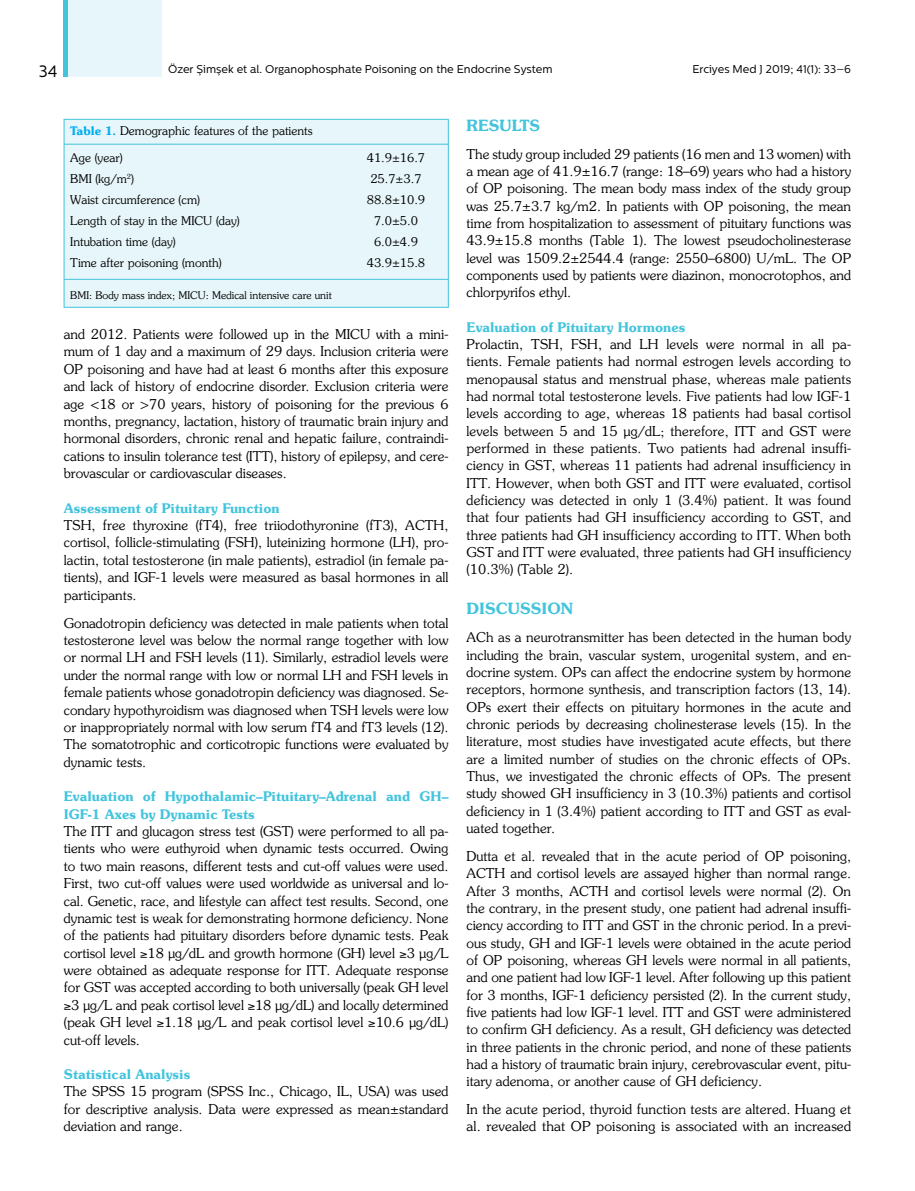
<style>
.page{position:relative;width:915px;height:1191px;background:#fff}
.page>*{position:absolute;margin:0;border:0;box-sizing:border-box;transform-origin:0 0}
.t1{font:16.5px "Centrale Sans";color:#000}
.t2{font:700 15.75px "Souvenir";color:#42c4dd}
.t3{font:13.5px/17.2px "Souvenir";color:#000;text-align:justify}
.t4{font:700 13.5px/17.4px "Souvenir";color:#42c4dd}
.t5{font:12px "Souvenir";color:#000}
.t6{font:11.25px "Centrale Sans";color:#000}
.t7{font:10.5px "Souvenir";color:#000}
.s1{font-weight:700;color:#00aeef}
</style>
<div class="page">
<div style="left:64px;top:0;width:98px;height:77px;background:#e7f6fa"></div>
<hr style="left:64px;top:0;width:4px;height:77px;background:#42c4dd">
<div style="left:64px;top:119px;width:384px;height:188px;background:#e7f6fa;border:1px solid #42c4dd"></div>
<hr style="left:64px;top:279px;width:384px;height:1px;background:#42c4dd">
<hr style="left:64px;top:144px;width:384px;height:1px;background:#42c4dd">
<p class="t1" style="left:39px;top:61px;width:20px">34</p>
<p class="t6" style="left:168px;top:62px;width:386px">Özer Şimşek et al. Organophosphate Poisoning on the Endocrine System</p>
<p class="t6" style="left:692px;top:62px;width:160px">Erciyes Med J 2019; 41(1): 33–6</p>
<p class="t5" style="left:70px;top:123px;width:244px"><span class="s1">Table 1.</span> Demographic features of the patients</p>
<p class="t5" style="left:70px;top:151px;width:54px">Age (year)</p>
<p class="t5" style="left:366px;top:151px;width:60px">41.9±16.7</p>
<p class="t5" style="left:70px;top:172px;width:65px">BMI (kg/m<sup>2</sup>)</p>
<p class="t5" style="left:370px;top:172px;width:53px">25.7±3.7</p>
<p class="t5" style="left:70px;top:193px;width:131px">Waist circumference (cm)</p>
<p class="t5" style="left:366px;top:193px;width:60px">88.8±10.9</p>
<p class="t5" style="left:70px;top:214px;width:171px">Length of stay in the MICU (day)</p>
<p class="t5" style="left:374px;top:214px;width:45px">7.0±5.0</p>
<p class="t5" style="left:70px;top:235px;width:107px">Intubation time (day)</p>
<p class="t5" style="left:374px;top:235px;width:45px">6.0±4.9</p>
<p class="t5" style="left:70px;top:256px;width:153px">Time after poisoning (month)</p>
<p class="t5" style="left:366px;top:256px;width:60px">43.9±15.8</p>
<p class="t7" style="left:70px;top:289px;width:263px">BMI: Body mass index; MICU: Medical intensive care unit</p>
<p class="t3" style="left:64px;top:325px;width:386px">and 2012. Patients were followed up in the MICU with a mini&shy;mum of 1 day and a maximum of 29 days. Inclusion criteria were OP poisoning and have had at least 6 months after this exposure and lack of history of endocrine disorder. Exclusion criteria were age &lt;18 or &gt;70 years, history of poisoning for the previous 6 months, pregnancy, lactation, history of traumatic brain injury and hormonal disorders, chronic renal and hepatic failure, contraindi&shy;cations to insulin tolerance test (ITT), history of epilepsy, and cere&shy;brovascular or cardiovascular diseases.</p>
<p class="t4" style="left:64px;top:499px;width:217px">Assessment of Pituitary Function</p>
<p class="t3" style="left:64px;top:516px;width:386px">TSH, free thyroxine (fT4), free triiodothyronine (fT3), ACTH, cortisol, follicle-stimulating (FSH), luteinizing hormone (LH), pro&shy;lactin, total testosterone (in male patients), estradiol (in female pa&shy;tients), and IGF-1 levels were measured as basal hormones in all participants.</p>
<p class="t3" style="left:64px;top:614px;width:386px">Gonadotropin deficiency was detected in male patients when total testosterone level was below the normal range together with low or normal LH and FSH levels (11). Similarly, estradiol levels were under the normal range with low or normal LH and FSH levels in female patients whose gonadotropin deficiency was diagnosed. Se&shy;condary hypothyroidism was diagnosed when TSH levels were low or inappropriately normal with low serum fT4 and fT3 levels (12).<br>The somatotrophic and corticotropic functions were evaluated by dynamic tests.</p>
<p class="t4" style="left:64px;top:787px;width:386px">Evaluation of Hypothalamic–Pituitary–Adrenal and GH–<br>IGF-1 Axes by Dynamic Tests</p>
<p class="t3" style="left:64px;top:822px;width:386px">The ITT and glucagon stress test (GST) were performed to all pa&shy;tients who were euthyroid when dynamic tests occurred. Owing to two main reasons, different tests and cut-off values were used.<br>First, two cut-off values were used worldwide as universal and lo&shy;cal. Genetic, race, and lifestyle can affect test results. Second, one dynamic test is weak for demonstrating hormone deficiency. None of the patients had pituitary disorders before dynamic tests. Peak cortisol level ≥18 µg/dL and growth hormone (GH) level ≥3 µg/L were obtained as adequate response for ITT. Adequate response for GST was accepted according to both universally (peak GH level ≥3 µg/L and peak cortisol level ≥18 µg/dL) and locally determined (peak GH level ≥1.18 µg/L and peak cortisol level ≥10.6 µg/dL) cut-off levels.</p>
<p class="t4" style="left:64px;top:1065px;width:128px">Statistical Analysis</p>
<p class="t3" style="left:64px;top:1083px;width:386px">The SPSS 15 program (SPSS Inc., Chicago, IL, USA) was used for descriptive analysis. Data were expressed as mean±standard deviation and range.</p>
<p class="t2" style="left:466px;top:115px;width:75px">RESULTS</p>
<p class="t3" style="left:466px;top:145px;width:386px">The study group included 29 patients (16 men and 13 women) with a mean age of 41.9±16.7 (range: 18–69) years who had a history of OP poisoning. The mean body mass index of the study group was 25.7±3.7 kg/m2. In patients with OP poisoning, the mean time from hospitalization to assessment of pituitary functions was 43.9±15.8 months (Table 1). The lowest pseudocholinesterase level was 1509.2±2544.4 (range: 2550–6800) U/mL. The OP components used by patients were diazinon, monocrotophos, and chlorpyrifos ethyl.</p>
<p class="t4" style="left:466px;top:318px;width:220px">Evaluation of Pituitary Hormones</p>
<p class="t3" style="left:466px;top:335px;width:386px">Prolactin, TSH, FSH, and LH levels were normal in all pa&shy;tients. Female patients had normal estrogen levels according to menopausal status and menstrual phase, whereas male patients had normal total testosterone levels. Five patients had low IGF-1 levels according to age, whereas 18 patients had basal cortisol levels between 5 and 15 µg/dL; therefore, ITT and GST were performed in these patients. Two patients had adrenal insuffi&shy;ciency in GST, whereas 11 patients had adrenal insufficiency in ITT. However, when both GST and ITT were evaluated, cortisol deficiency was detected in only 1 (3.4%) patient. It was found that four patients had GH insufficiency according to GST, and three patients had GH insufficiency according to ITT. When both GST and ITT were evaluated, three patients had GH insufficiency (10.3%) (Table 2).</p>
<p class="t2" style="left:466px;top:599px;width:108px">DISCUSSION</p>
<p class="t3" style="left:466px;top:629px;width:386px">ACh as a neurotransmitter has been detected in the human body including the brain, vascular system, urogenital system, and en&shy;docrine system. OPs can affect the endocrine system by hormone receptors, hormone synthesis, and transcription factors (13, 14).<br>OPs exert their effects on pituitary hormones in the acute and chronic periods by decreasing cholinesterase levels (15). In the literature, most studies have investigated acute effects, but there are a limited number of studies on the chronic effects of OPs.<br>Thus, we investigated the chronic effects of OPs. The present study showed GH insufficiency in 3 (10.3%) patients and cortisol deficiency in 1 (3.4%) patient according to ITT and GST as eval&shy;uated together.</p>
<p class="t3" style="left:466px;top:847px;width:386px">Dutta et al. revealed that in the acute period of OP poisoning, ACTH and cortisol levels are assayed higher than normal range.<br>After 3 months, ACTH and cortisol levels were normal (2). On the contrary, in the present study, one patient had adrenal insuffi&shy;ciency according to ITT and GST in the chronic period. In a previ&shy;ous study, GH and IGF-1 levels were obtained in the acute period of OP poisoning, whereas GH levels were normal in all patients, and one patient had low IGF-1 level. After following up this patient for 3 months, IGF-1 deficiency persisted (2). In the current study, five patients had low IGF-1 level. ITT and GST were administered to confirm GH deficiency. As a result, GH deficiency was detected in three patients in the chronic period, and none of these patients had a history of traumatic brain injury, cerebrovascular event, pitu&shy;itary adenoma, or another cause of GH deficiency.</p>
<p class="t3" style="left:466px;top:1100px;width:386px">In the acute period, thyroid function tests are altered. Huang et al. revealed that OP poisoning is associated with an increased</p>
</div>
